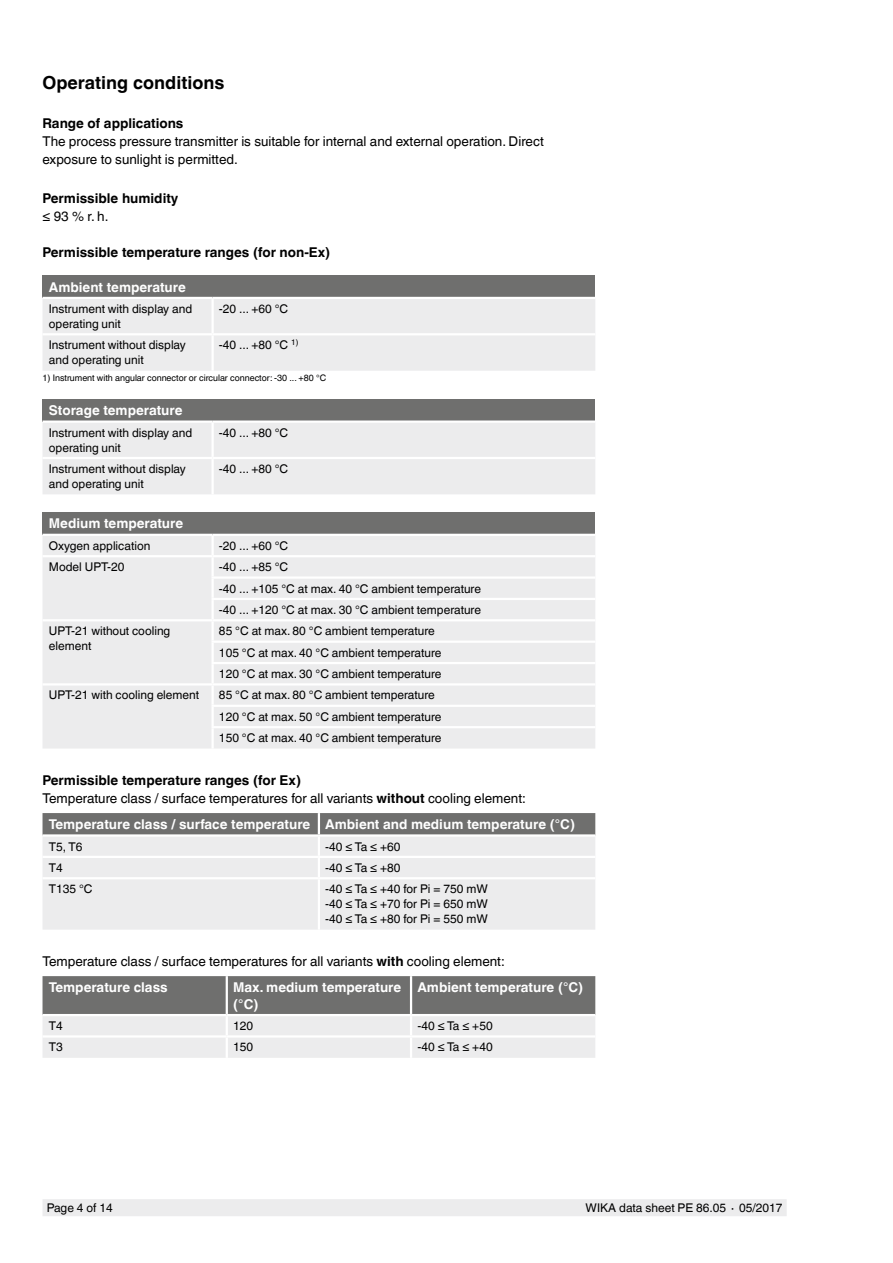
<style>
.page{position:relative;width:893px;height:1263px;background:#fff}
.page>*{position:absolute;margin:0;border:0;box-sizing:border-box;transform-origin:0 0}
.t1{font:700 18px "Helvetica World";color:#000}
.t2{font:13.5px/18px "Helvetica World";color:#000}
.t3{font:700 13.5px/16.5px "Helvetica World";color:#fff}
.t4{font:700 13.5px "Helvetica World";color:#000}
.t5{font:12px/15px "Helvetica World";color:#000}
.t6{font:9px "Helvetica World";color:#000}
.s1{font-weight:700}
.s2{font-weight:700;color:#fff}
</style>
<div class="page">
<div style="left:43px;top:1199px;width:744px;height:17px;background:#ececed"></div>
<div style="left:43px;top:275px;width:552px;height:23px;background:#6f6f6e"></div>
<div style="left:43px;top:299px;width:552px;height:72px;background:#ececed"></div>
<hr style="left:43px;top:297px;width:170px;height:2px;background:#fff">
<hr style="left:213px;top:297px;width:382px;height:2px;background:#fff">
<hr style="left:211px;top:299px;width:3px;height:34px;background:#fff">
<hr style="left:43px;top:333px;width:170px;height:2px;background:#fff">
<hr style="left:213px;top:333px;width:382px;height:2px;background:#fff">
<hr style="left:211px;top:335px;width:3px;height:36px;background:#fff">
<div style="left:43px;top:399px;width:552px;height:23px;background:#6f6f6e"></div>
<div style="left:43px;top:423px;width:552px;height:71px;background:#ececed"></div>
<hr style="left:43px;top:420px;width:170px;height:3px;background:#fff">
<hr style="left:213px;top:420px;width:382px;height:3px;background:#fff">
<hr style="left:211px;top:423px;width:3px;height:34px;background:#fff">
<hr style="left:43px;top:457px;width:170px;height:2px;background:#fff">
<hr style="left:213px;top:457px;width:382px;height:2px;background:#fff">
<hr style="left:211px;top:459px;width:3px;height:35px;background:#fff">
<div style="left:43px;top:512px;width:552px;height:23px;background:#6f6f6e"></div>
<div style="left:43px;top:536px;width:552px;height:212px;background:#ececed"></div>
<hr style="left:43px;top:534px;width:170px;height:2px;background:#fff">
<hr style="left:213px;top:534px;width:382px;height:2px;background:#fff">
<hr style="left:211px;top:536px;width:3px;height:19px;background:#fff">
<hr style="left:43px;top:555px;width:170px;height:2px;background:#fff">
<hr style="left:213px;top:555px;width:382px;height:2px;background:#fff">
<hr style="left:211px;top:557px;width:3px;height:19px;background:#fff">
<hr style="left:211px;top:576px;width:384px;height:3px;background:#fff">
<hr style="left:211px;top:579px;width:3px;height:19px;background:#fff">
<hr style="left:211px;top:598px;width:384px;height:2px;background:#fff">
<hr style="left:211px;top:600px;width:3px;height:19px;background:#fff">
<hr style="left:43px;top:619px;width:170px;height:2px;background:#fff">
<hr style="left:213px;top:619px;width:382px;height:2px;background:#fff">
<hr style="left:211px;top:621px;width:3px;height:19px;background:#fff">
<hr style="left:211px;top:640px;width:384px;height:3px;background:#fff">
<hr style="left:211px;top:643px;width:3px;height:19px;background:#fff">
<hr style="left:211px;top:662px;width:384px;height:2px;background:#fff">
<hr style="left:211px;top:664px;width:3px;height:19px;background:#fff">
<hr style="left:43px;top:683px;width:170px;height:2px;background:#fff">
<hr style="left:213px;top:683px;width:382px;height:2px;background:#fff">
<hr style="left:211px;top:685px;width:3px;height:20px;background:#fff">
<hr style="left:211px;top:705px;width:384px;height:2px;background:#fff">
<hr style="left:211px;top:707px;width:3px;height:19px;background:#fff">
<hr style="left:211px;top:726px;width:384px;height:2px;background:#fff">
<hr style="left:211px;top:728px;width:3px;height:20px;background:#fff">
<div style="left:43px;top:879px;width:552px;height:51px;background:#ececed"></div>
<svg style="left:43px;top:813px;width:552px;height:64px;background:#c3c3c3"></svg>
<hr style="left:318px;top:879px;width:2px;height:51px;background:#fff">
<svg style="left:43px;top:976px;width:552px;height:82px;background:#b2b2b2"></svg>
<hr style="left:43px;top:1035px;width:184px;height:2px;background:#fff">
<hr style="left:227px;top:1035px;width:184px;height:2px;background:#fff">
<hr style="left:226px;top:1037px;width:2px;height:21px;background:#fff">
<hr style="left:411px;top:1035px;width:184px;height:2px;background:#fff">
<hr style="left:410px;top:1037px;width:2px;height:21px;background:#fff">
<h1 class="t1" style="left:43px;top:73px;width:183px">Operating conditions</h1>
<p class="t4" style="left:43px;top:116px;width:142px">Range of applications</p>
<p class="t2" style="left:43px;top:133px;width:503px">The process pressure transmitter is suitable for internal and external operation. Direct exposure to sunlight is permitted.</p>
<p class="t4" style="left:43px;top:191px;width:137px">Permissible humidity</p>
<p class="t2" style="left:43px;top:208px;width:67px">≤ 93 % r. h.</p>
<p class="t4" style="left:43px;top:245px;width:289px">Permissible temperature ranges (for non-Ex)</p>
<p class="t3" style="left:49px;top:279px;width:138px">Ambient temperature</p>
<p class="t5" style="left:49px;top:301px;width:145px">Instrument with display and operating unit</p>
<p class="t5" style="left:219px;top:301px;width:71px">-20 ... +60 °C</p>
<p class="t5" style="left:49px;top:338px;width:138px">Instrument without display and operating unit</p>
<p class="t5" style="left:219px;top:338px;width:81px">-40 ... +80 °C <sup>1)</sup></p>
<p class="t6" style="left:43px;top:373px;width:285px">1) Instrument with angular connector or circular connector: -30 ... +80 °C</p>
<p class="t3" style="left:49px;top:402px;width:135px">Storage temperature</p>
<p class="t5" style="left:49px;top:425px;width:145px">Instrument with display and operating unit</p>
<p class="t5" style="left:219px;top:425px;width:71px">-40 ... +80 °C</p>
<p class="t5" style="left:49px;top:461px;width:138px">Instrument without display and operating unit</p>
<p class="t5" style="left:219px;top:461px;width:71px">-40 ... +80 °C</p>
<p class="t3" style="left:49px;top:515px;width:136px">Medium temperature</p>
<p class="t5" style="left:49px;top:538px;width:103px">Oxygen application</p>
<p class="t5" style="left:219px;top:538px;width:71px">-20 ... +60 °C</p>
<p class="t5" style="left:49px;top:559px;width:77px">Model UPT-20</p>
<p class="t5" style="left:219px;top:556px;width:264px;line-height:21.3px">-40 ... +85 °C<br>-40 ... +105 °C at max. 40 °C ambient temperature -40 ... +120 °C at max. 30 °C ambient temperature</p>
<p class="t5" style="left:49px;top:624px;width:123px">UPT-21 without cooling element</p>
<p class="t5" style="left:219px;top:620px;width:224px;line-height:21.3px">85 °C at max. 80 °C ambient temperature<br>105 °C at max. 40 °C ambient temperature<br>120 °C at max. 30 °C ambient temperature</p>
<p class="t5" style="left:49px;top:688px;width:152px">UPT-21 with cooling element</p>
<p class="t5" style="left:219px;top:685px;width:224px;line-height:21.3px">85 °C at max. 80 °C ambient temperature<br>120 °C at max. 50 °C ambient temperature<br>150 °C at max. 40 °C ambient temperature</p>
<p class="t2" style="left:43px;top:771px;width:485px"><span class="s1">Permissible temperature ranges (for Ex)<br></span>Temperature class / surface temperatures for all variants <span class="s1">without</span> cooling element:</p>
<p class="t3" style="left:49px;top:816px;width:528px">Temperature class / surface temperature Ambient and medium temperature (°C)</p>
<p class="t5" style="left:49px;top:839px;width:35px">T5, T6</p>
<p class="t5" style="left:325px;top:839px;width:77px">-40 ≤ Ta ≤ +60</p>
<p class="t5" style="left:49px;top:860px;width:15px">T4</p>
<p class="t5" style="left:325px;top:860px;width:77px">-40 ≤ Ta ≤ +80</p>
<p class="t5" style="left:49px;top:882px;width:45px">T135 °C</p>
<p class="t5" style="left:325px;top:882px;width:164px;text-align:justify">-40 ≤ Ta ≤ +40 for Pi = 750 mW -40 ≤ Ta ≤ +70 for Pi = 650 mW -40 ≤ Ta ≤ +80 for Pi = 550 mW</p>
<p class="t2" style="left:49px;top:948px;width:457px;line-height:26.5px;text-indent:-6px">Temperature class / surface temperatures for all variants <span class="s1">with</span> cooling element:<br><span class="s2">Temperature class</span></p>
<p class="t3" style="left:233px;top:979px;width:170px">Max. medium temperature (°C)</p>
<p class="t3" style="left:417px;top:979px;width:167px">Ambient temperature (°C)</p>
<p class="t5" style="left:49px;top:1018px;width:15px">T4</p>
<p class="t5" style="left:233px;top:1018px;width:22px">120</p>
<p class="t5" style="left:417px;top:1018px;width:77px">-40 ≤ Ta ≤ +50</p>
<p class="t5" style="left:49px;top:1040px;width:15px">T3</p>
<p class="t5" style="left:233px;top:1040px;width:22px">150</p>
<p class="t5" style="left:417px;top:1040px;width:77px">-40 ≤ Ta ≤ +40</p>
<p class="t5" style="left:47px;top:1200px;width:68px">Page 4 of 14</p>
<p class="t5" style="left:586px;top:1200px;width:198px">WIKA data sheet PE 86.05 ∙ 05/2017</p>
</div>
